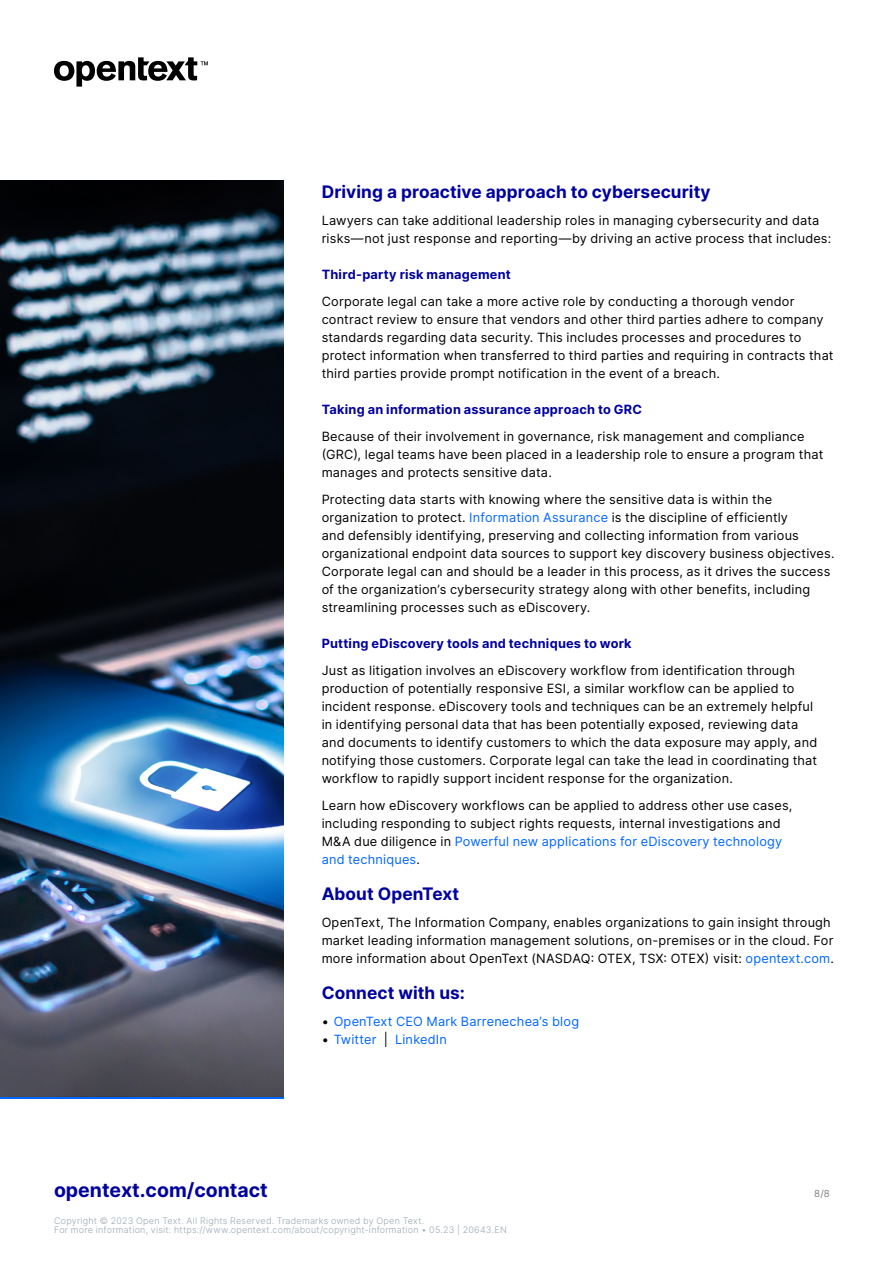
<style>
.page{position:relative;width:893px;height:1263px;background:#fff}
.page>*{position:absolute;margin:0;border:0;box-sizing:border-box;transform-origin:0 0}
.t1{font:700 19.5px "Inter";color:#00009f}
.t2{font:700 17.25px "Inter";letter-spacing:.005em;color:#00009f}
.Body{font:12.75px/18px "Inter";letter-spacing:.015em;color:#000}
.t3{font:700 12.75px "Inter";letter-spacing:.02em;color:#00009f}
.t4{font:12.75px "Inter";letter-spacing:.015em;color:#06f}
.t5{font:9.75px "Inter";color:#808080}
.t6{font:300 9px/9px "Inter";letter-spacing:.025em;color:#98a8b2}
.s1{color:#06f}
.s2{color:#000}
</style>
<div class="page">
<svg style="left:54px;top:57px;width:154px;height:30px"></svg>
<img style="left:0;top:180px;width:284px;height:917px">
<p class="t1" style="left:54px;top:1176px;width:215px">opentext.com/contact</p>
<h3 class="t2" style="left:322px;top:179px;width:391px">Driving a proactive approach to cybersecurity</h3>
<p class="Body" style="left:322px;top:211px;width:511px">Lawyers can take additional leadership roles in managing cybersecurity and data risks—not just response and reporting—by driving an active process that includes:</p>
<h4 class="t3" style="left:322px;top:265px;width:191px">Third-party risk management</h4>
<p class="Body" style="left:322px;top:292px;width:513px">Corporate legal can take a more active role by conducting a thorough vendor contract review to ensure that vendors and other third parties adhere to company standards regarding data security. This includes processes and procedures to protect information when transferred to third parties and requiring in contracts that third parties provide prompt notification in the event of a breach.</p>
<h4 class="t3" style="left:322px;top:400px;width:322px">Taking an information assurance approach to GRC</h4>
<p class="Body" style="left:322px;top:427px;width:503px">Because of their involvement in governance, risk management and compliance (GRC), legal teams have been placed in a leadership role to ensure a program that manages and protects sensitive data.</p>
<p class="Body" style="left:322px;top:490px;width:514px">Protecting data starts with knowing where the sensitive data is within the organization to protect. <span class="s1">Information Assurance</span> is the discipline of efficiently<br>and defensibly identifying, preserving and collecting information from various organizational endpoint data sources to support key discovery business objectives.<br>Corporate legal can and should be a leader in this process, as it drives the success of the organization’s cybersecurity strategy along with other benefits, including streamlining processes such as eDiscovery.</p>
<h4 class="t3" style="left:322px;top:634px;width:311px">Putting eDiscovery tools and techniques to work</h4>
<p class="Body" style="left:322px;top:661px;width:497px">Just as litigation involves an eDiscovery workflow from identification through production of potentially responsive ESI, a similar workflow can be applied to incident response. eDiscovery tools and techniques can be an extremely helpful in identifying personal data that has been potentially exposed, reviewing data and documents to identify customers to which the data exposure may apply, and notifying those customers. Corporate legal can take the lead in coordinating that workflow to rapidly support incident response for the organization.</p>
<p class="Body" style="left:322px;top:796px;width:472px">Learn how eDiscovery workflows can be applied to address other use cases, including responding to subject rights requests, internal investigations and M&amp;A due diligence in <span class="s1">Powerful new applications for eDiscovery technology and techniques</span>.</p>
<h3 class="t2" style="left:322px;top:881px;width:139px">About OpenText</h3>
<p class="Body" style="left:322px;top:913px;width:514px">OpenText, The Information Company, enables organizations to gain insight through market leading information management solutions, on-premises or in the cloud. For more information about OpenText (NASDAQ: OTEX, TSX: OTEX) visit: <span class="s1">opentext.com</span>.</p>
<h3 class="t2" style="left:322px;top:980px;width:145px">Connect with us:</h3>
<p class="t4" style="left:322px;top:1012px;width:259px"><span class="s2">•</span> OpenText CEO Mark Barrenechea’s blog</p>
<p class="t4" style="left:322px;top:1030px;width:127px"><span class="s2">•</span> Twitter <span class="s2">|</span> LinkedIn</p>
<p class="t5" style="left:814px;top:1186px;width:17px">8/8</p>
<p class="t6" style="left:54px;top:1216px;width:454px">Copyright © 2023 Open Text. All Rights Reserved. Trademarks owned by Open Text.<br>For more information, visit: https://www.opentext.com/about/copyright-information • 05.23 | 20643.EN</p>
</div>
